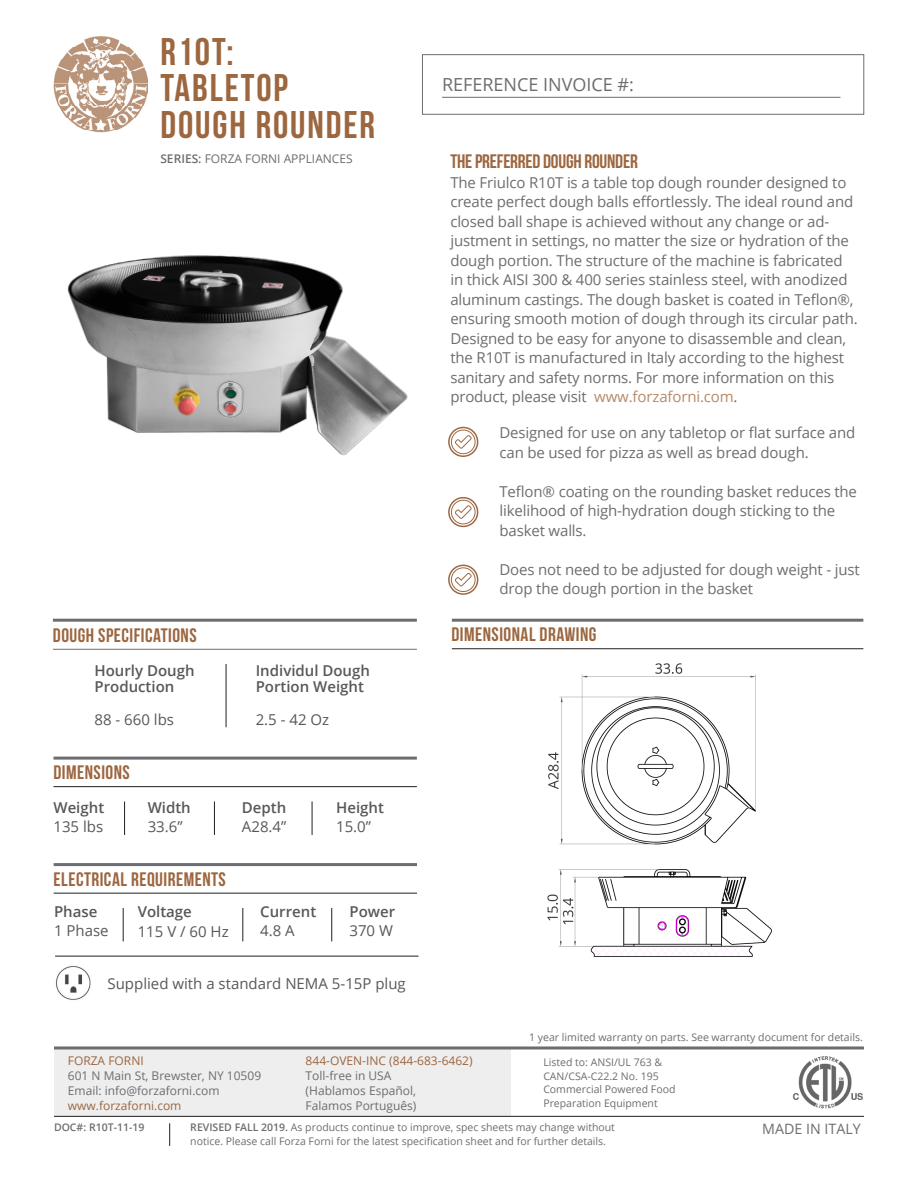
<style>
.page{position:relative;width:918px;height:1188px;background:#fff}
.page>*{position:absolute;margin:0;border:0;box-sizing:border-box;transform-origin:0 0}
.t1{font:38.55px "Bebas Neue";letter-spacing:.05em;color:#9c663f}
.t2{font:19.5px "Bebas Neue";letter-spacing:.025em;color:#9c663f}
.t3{font:19.5px "Bebas Neue";letter-spacing:-.01em;color:#9c663f}
.Paragraph_Style_4{font:18px "Open Sans";color:#6c6d70}
.t4{font:15px/19.5px "Open Sans";letter-spacing:-.01em;color:#6c6d70}
.Paragraph_Style_2{font:600 15px/19.5px "Open Sans";color:#57585a}
.Paragraph_Style_2-2{font:15px/19.5px "Open Sans";color:#57585a}
.t5{font:14.25px "Open Sans";color:#6c6d70}
.Paragraph_Style_1{font:12px/15px "Open Sans";color:#6c6d70}
.t6{font:12px "Open Sans";color:#9c663f}
.t7{font:10.5px/13.5px "Open Sans";color:#6c6d70}
.t8{font:600 10.5px "Open Sans";color:#6c6d70}
.s1{font-weight:600}
.s2{font-weight:400}
.s3{color:#b58a6a}
</style>
<div class="page">
<img style="left:547px;top:663px;width:225px;height:294px">
<img style="left:54px;top:36px;width:93px;height:96px">
<hr style="left:53px;top:649px;width:364px;height:1px;background:#6c6d70">
<hr style="left:442px;top:97px;width:398px;height:1px;background:#6c6d70">
<div style="left:422px;top:54px;width:442px;height:60px;border:1px solid #6c6d70"></div>
<div style="left:54px;top:1049px;width:457px;height:68px;background:#eeeeef"></div>
<hr style="left:54px;top:1116px;width:810px;height:1px;background:#231f20">
<hr style="left:54px;top:1046px;width:810px;height:3px;background:#6c6d70">
<hr style="left:124px;top:801px;width:1px;height:34px;background:#231f20">
<hr style="left:214px;top:801px;width:1px;height:34px;background:#231f20">
<hr style="left:312px;top:801px;width:1px;height:34px;background:#231f20">
<hr style="left:53px;top:786px;width:364px;height:1px;background:#231f20">
<hr style="left:53px;top:757px;width:364px;height:3px;background:#6c6d70">
<hr style="left:452px;top:648px;width:411px;height:1px;background:#231f20">
<hr style="left:452px;top:619px;width:411px;height:3px;background:#6c6d70">
<img style="left:793px;top:1056px;width:70px;height:53px">
<svg style="left:169px;top:1123px;width:1px;height:23px"></svg>
<img style="left:67px;top:255px;width:341px;height:201px">
<hr style="left:226px;top:664px;width:1px;height:63px;background:#231f20">
<hr style="left:53px;top:619px;width:364px;height:3px;background:#6c6d70">
<hr style="left:123px;top:908px;width:1px;height:33px;background:#231f20">
<hr style="left:243px;top:908px;width:1px;height:33px;background:#231f20">
<hr style="left:331px;top:908px;width:1px;height:33px;background:#231f20">
<hr style="left:54px;top:893px;width:363px;height:1px;background:#231f20">
<hr style="left:54px;top:863px;width:363px;height:3px;background:#6c6d70">
<img style="left:55px;top:955px;width:42px;height:45px">
<hr style="left:55px;top:956px;width:364px;height:1px;background:#231f20">
<svg style="left:448px;top:427px;width:30px;height:30px"></svg>
<svg style="left:448px;top:497px;width:30px;height:30px"></svg>
<svg style="left:448px;top:565px;width:30px;height:30px"></svg>
<p class="t1" style="left:160px;top:31px;width:75px">R10T:</p>
<p class="t1" style="left:160px;top:67px;width:129px">TABLETOP</p>
<p class="t1" style="left:160px;top:103px;width:216px">DOUGH ROUNDER</p>
<p class="Paragraph_Style_1" style="left:160px;top:151px;width:194px"><span class="s1">SERIES:</span> FORZA FORNI APPLIANCES</p>
<p class="t2" style="left:53px;top:625px;width:145px">DOUGH SPECIFICATIONS</p>
<p class="Paragraph_Style_2" style="left:94px;top:660px;width:102px">Hourly Dough</p>
<p class="Paragraph_Style_2" style="left:94px;top:677px;width:81px">Production</p>
<p class="Paragraph_Style_2-2" style="left:94px;top:709px;width:81px">88 - 660 lbs</p>
<p class="t2" style="left:53px;top:762px;width:78px">DIMENSIONS</p>
<p class="Paragraph_Style_2" style="left:256px;top:660px;width:116px">Individul Dough</p>
<p class="Paragraph_Style_2" style="left:256px;top:677px;width:110px">Portion Weight</p>
<p class="Paragraph_Style_2-2" style="left:256px;top:710px;width:75px">2.5 - 42 Oz</p>
<p class="Paragraph_Style_2" style="left:53px;top:797px;width:52px">Weight<br><span class="s2">135 lbs</span></p>
<p class="Paragraph_Style_2" style="left:148px;top:797px;width:45px">Width<br><span class="s2">33.6”</span></p>
<p class="Paragraph_Style_2-2" style="left:242px;top:797px;width:46px"><span class="s1">Depth<br></span>A28.4”</p>
<p class="Paragraph_Style_2" style="left:336px;top:797px;width:49px">Height<br><span class="s2">15.0”</span></p>
<p class="t2" style="left:54px;top:868px;width:174px">ELECTRICAL REQUIREMENTS</p>
<p class="Paragraph_Style_2-2" style="left:54px;top:901px;width:56px"><span class="s1">Phase<br></span>1 Phase</p>
<p class="Paragraph_Style_2" style="left:138px;top:902px;width:56px">Voltage</p>
<p class="Paragraph_Style_2-2" style="left:138px;top:921px;width:93px">115 V / 60 Hz</p>
<p class="Paragraph_Style_2" style="left:260px;top:901px;width:58px">Current<br><span class="s2">4.8 A</span></p>
<p class="Paragraph_Style_2" style="left:350px;top:901px;width:47px">Power<br><span class="s2">370 W</span></p>
<p class="Paragraph_Style_2-2" style="left:108px;top:973px;width:300px">Supplied with a standard NEMA 5-15P plug</p>
<p class="Paragraph_Style_4" style="left:442px;top:72px;width:193px">REFERENCE INVOICE #:</p>
<p class="t3" style="left:450px;top:151px;width:189px">THE PREFERRED DOUGH ROUNDER</p>
<p class="t4" style="left:450px;top:172px;width:409px">The Friulco R10T is a table top dough rounder designed to create perfect dough balls effortlessly. The ideal round and closed ball shape is achieved without any change or ad&shy;justment in settings, no matter the size or hydration of the dough portion. The structure of the machine is fabricated in thick AISI 300 &amp; 400 series stainless steel, with anodized aluminum castings. The dough basket is coated in Teflon®, ensuring smooth motion of dough through its circular path.<br>Designed to be easy for anyone to disassemble and clean, the R10T is manufactured in Italy according to the highest sanitary and safety norms. For more information on this product, please visit <span class="s3">www.forzaforni.com</span>.</p>
<p class="t4" style="left:500px;top:423px;width:357px">Designed for use on any tabletop or flat surface and can be used for pizza as well as bread dough.</p>
<p class="t4" style="left:500px;top:481px;width:359px">Teflon® coating on the rounding basket reduces the likelihood of high-hydration dough sticking to the basket walls.</p>
<p class="t4" style="left:500px;top:559px;width:362px">Does not need to be adjusted for dough weight - just drop the dough portion in the basket</p>
<p class="t2" style="left:451px;top:624px;width:147px">DIMENSIONAL DRAWING</p>
<p class="t7" style="left:529px;top:1030px;width:335px">1 year limited warranty on parts. See warranty document for details.</p>
<p class="t6" style="left:68px;top:1053px;width:77px">FORZA FORNI</p>
<p class="Paragraph_Style_1" style="left:68px;top:1068px;width:195px">601 N Main St, Brewster, NY 10509<br>Email: info@forzaforni.com</p>
<p class="t6" style="left:68px;top:1098px;width:115px">www.forzaforni.com</p>
<p class="t6" style="left:306px;top:1053px;width:169px">844-OVEN-INC (844-683-6462)</p>
<p class="Paragraph_Style_1" style="left:306px;top:1068px;width:112px">Toll-free in USA (Hablamos Español,<br>Falamos Português)</p>
<p class="t7" style="left:543px;top:1056px;width:120px">Listed to: ANSI/UL 763 &amp;</p>
<p class="t7" style="left:543px;top:1069px;width:117px">CAN/CSA-C22.2 No. 195</p>
<p class="t7" style="left:543px;top:1083px;width:134px">Commercial Powered Food</p>
<p class="t7" style="left:543px;top:1096px;width:116px">Preparation Equipment</p>
<p class="t7" style="left:190px;top:1120px;width:426px"><span class="s1">REVISED FALL 2019.</span> As products continue to improve, spec sheets may change without notice. Please call Forza Forni for the latest specification sheet and for further details.</p>
<p class="t8" style="left:54px;top:1120px;width:92px">DOC#: R10T-11-19</p>
<p class="t5" style="left:762px;top:1119px;width:100px">MADE IN ITALY</p>
</div>
